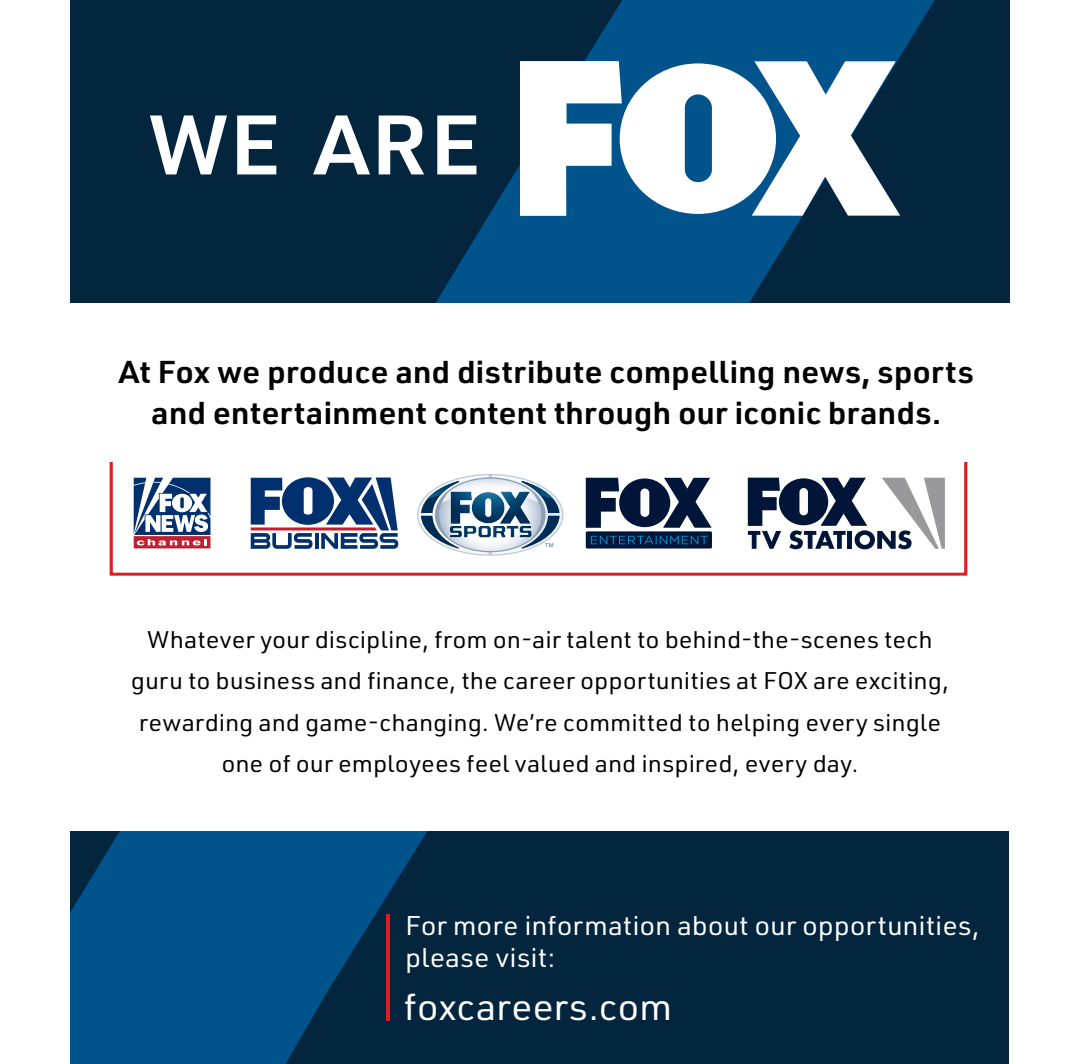
<style>
.page{position:relative;width:1080px;height:1064px;background:#fff}
.page>*{position:absolute;margin:0;border:0;box-sizing:border-box;transform-origin:0 0}
.t1{font:600 82.5px "URWDIN";color:#fff;scale:1.07 1}
.t2{font:36.9px "URWDIN";color:#fff;scale:1.07 1}
.t3{font:600 31.05px/41.4px "URWDIN";letter-spacing:-.005em;color:#000;text-align:center;scale:1.07 1}
.t4{font:26.55px/32px "URWDIN";color:#fff;scale:1.07 1}
.t5{font:23.55px/41.4px "URWDIN";letter-spacing:-.005em;color:#000;text-align:center;scale:1.07 1}
</style>
<div class="page">
<div style="left:70px;top:0;width:940px;height:302px;background:#03253e"></div>
<div style="left:70px;top:832px;width:939px;height:232px;background:#03253e"></div>
<svg style="left:436px;top:0;width:499px;height:302px;fill:#00538b"></svg>
<svg style="left:520px;top:61px;width:380px;height:155px;background:#b2c7d6"></svg>
<svg style="left:70px;top:832px;width:357px;height:232px;fill:#00538b"></svg>
<div style="left:110px;top:460px;width:857px;height:116px;border:3px solid #e11b23"></div>
<svg style="left:586px;top:478px;width:126px;height:70px"></svg>
<svg style="left:133px;top:477px;width:78px;height:72px"></svg>
<svg style="left:134px;top:545px;width:76px;height:3px"></svg>
<svg style="left:134px;top:478px;width:76px;height:67px"></svg>
<svg style="left:251px;top:477px;width:147px;height:72px"></svg>
<svg style="left:748px;top:478px;width:197px;height:71px"></svg>
<svg style="left:417px;top:474px;width:146px;height:82px"></svg>
<hr style="left:386px;top:914px;width:4px;height:106px;background:#e11b23">
<h1 class="t1" style="left:148px;top:89px;width:312px">WE ARE</h1>
<h3 class="t3" style="left:119px;top:350px;width:801px">At Fox we produce and distribute compelling news, sports and entertainment content through our iconic brands.</h3>
<p class="t5" style="left:131px;top:618px;width:766px">Whatever your discipline, from on-air talent to behind-the-scenes tech guru to business and finance, the career opportunities at FOX are exciting, rewarding and game-changing. We’re committed to helping every single one of our employees feel valued and inspired, every day.</p>
<p class="t4" style="left:405px;top:909px;width:539px">For more information about our opportunities, please visit:</p>
<h2 class="t2" style="left:404px;top:982px;width:253px">foxcareers.com</h2>
</div>
